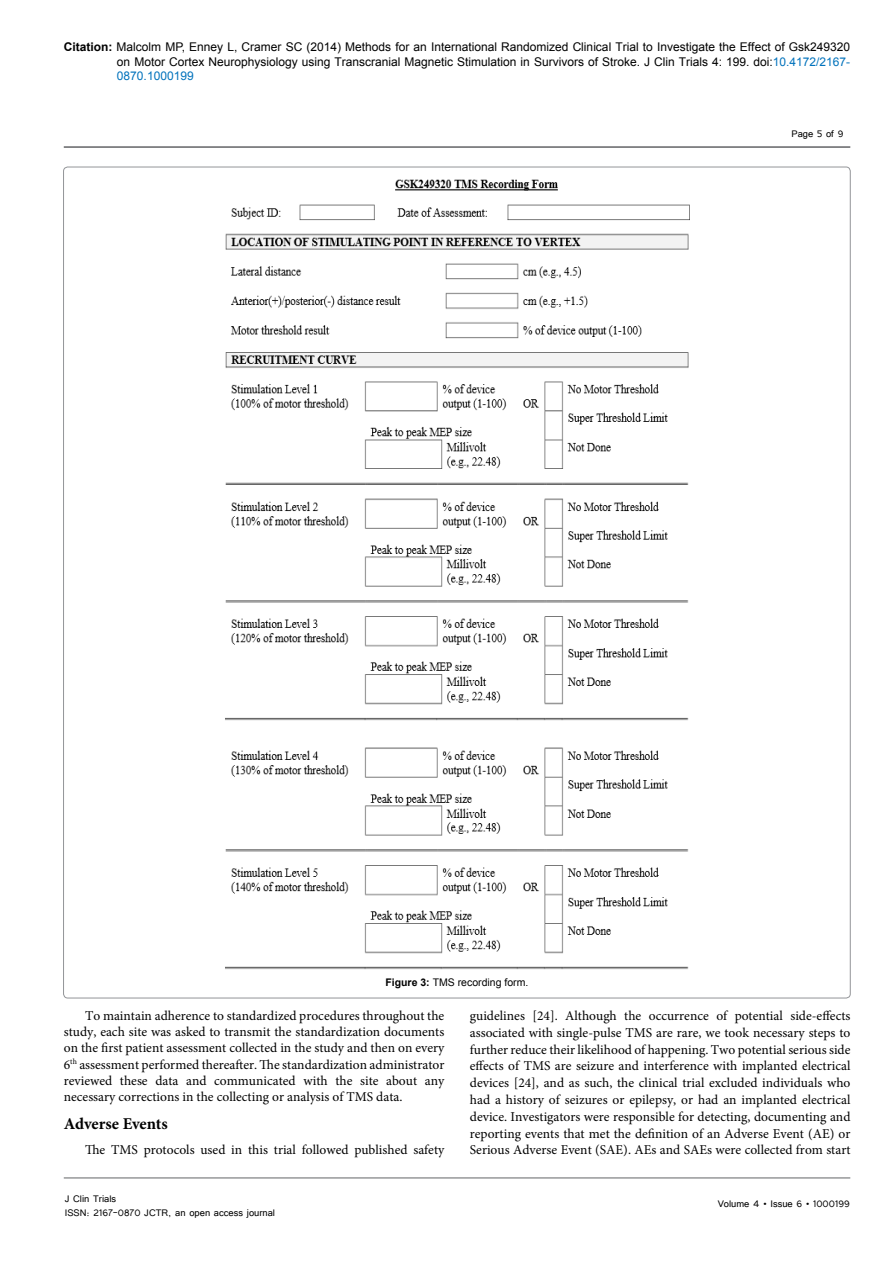
<style>
.page{position:relative;width:893px;height:1263px;background:#fff}
.page>*{position:absolute;margin:0;border:0;box-sizing:border-box;transform-origin:0 0}
.Sh{font:700 16.5px "Minion Pro";letter-spacing:-.005em;color:#000}
.No_Spacing{font:13.5px/16.8px "Minion Pro";color:#000;text-align:justify}
.t1{font:12px/14.4px "Arial";color:#000;text-align:justify}
.t2{font:12px/14.4px "Tunga";color:#000}
.t3{font:10.5px "Arial";color:#000}
.s1{font-weight:700}
.s2{color:#0072bc}
</style>
<div class="page">
<hr style="left:64px;top:146px;width:786px;height:2px;background:#636466">
<hr style="left:64px;top:1178px;width:786px;height:1px;background:#636466">
<img style="left:225px;top:179px;width:465px;height:791px">
<p class="t1" style="left:117px;top:40px;width:735px;text-indent:-53px"><span class="s1">Citation:</span> Malcolm MP, Enney L, Cramer SC (2014) Methods for an International Randomized Clinical Trial to Investigate the Effect of Gsk249320 on Motor Cortex Neurophysiology using Transcranial Magnetic Stimulation in Survivors of Stroke. J Clin Trials 4: 199. doi:<span class="s2">10.4172/2167- 0870.1000199</span></p>
<p class="t2" style="left:791px;top:126px;width:53px">Page 5 of 9</p>
<p class="t3" style="left:385px;top:975px;width:144px"><span class="s1">Figure 3:</span> TMS recording form.</p>
<p class="No_Spacing" style="left:64px;top:1007px;width:382px;line-height:16.2px;text-indent:21px">To maintain adherence to standardized procedures throughout the study, each site was asked to transmit the standardization documents on the first patient assessment collected in the study and then on every 6<sup>th</sup> assessment performed thereafter. The standardization administrator reviewed these data and communicated with the site about any necessary corrections in the collecting or analysis of TMS data.</p>
<p class="Sh" style="left:64px;top:1112px;width:106px">Adverse Events</p>
<p class="No_Spacing" style="left:85px;top:1141px;width:361px">The TMS protocols used in this trial followed published safety</p>
<p class="t2" style="left:65px;top:1190px;width:212px">J Clin Trials<br>ISSN: 2167-0870 JCTR, an open access journal</p>
<p class="No_Spacing" style="left:470px;top:1007px;width:382px">guidelines [24]. Although the occurrence of potential side-effects associated with single-pulse TMS are rare, we took necessary steps to further reduce their likelihood of happening. Two potential serious side effects of TMS are seizure and interference with implanted electrical devices [24], and as such, the clinical trial excluded individuals who had a history of seizures or epilepsy, or had an implanted electrical device. Investigators were responsible for detecting, documenting and reporting events that met the definition of an Adverse Event (AE) or Serious Adverse Event (SAE). AEs and SAEs were collected from start</p>
<p class="t2" style="left:718px;top:1196px;width:134px">Volume 4 • Issue 6 • 1000199</p>
</div>
